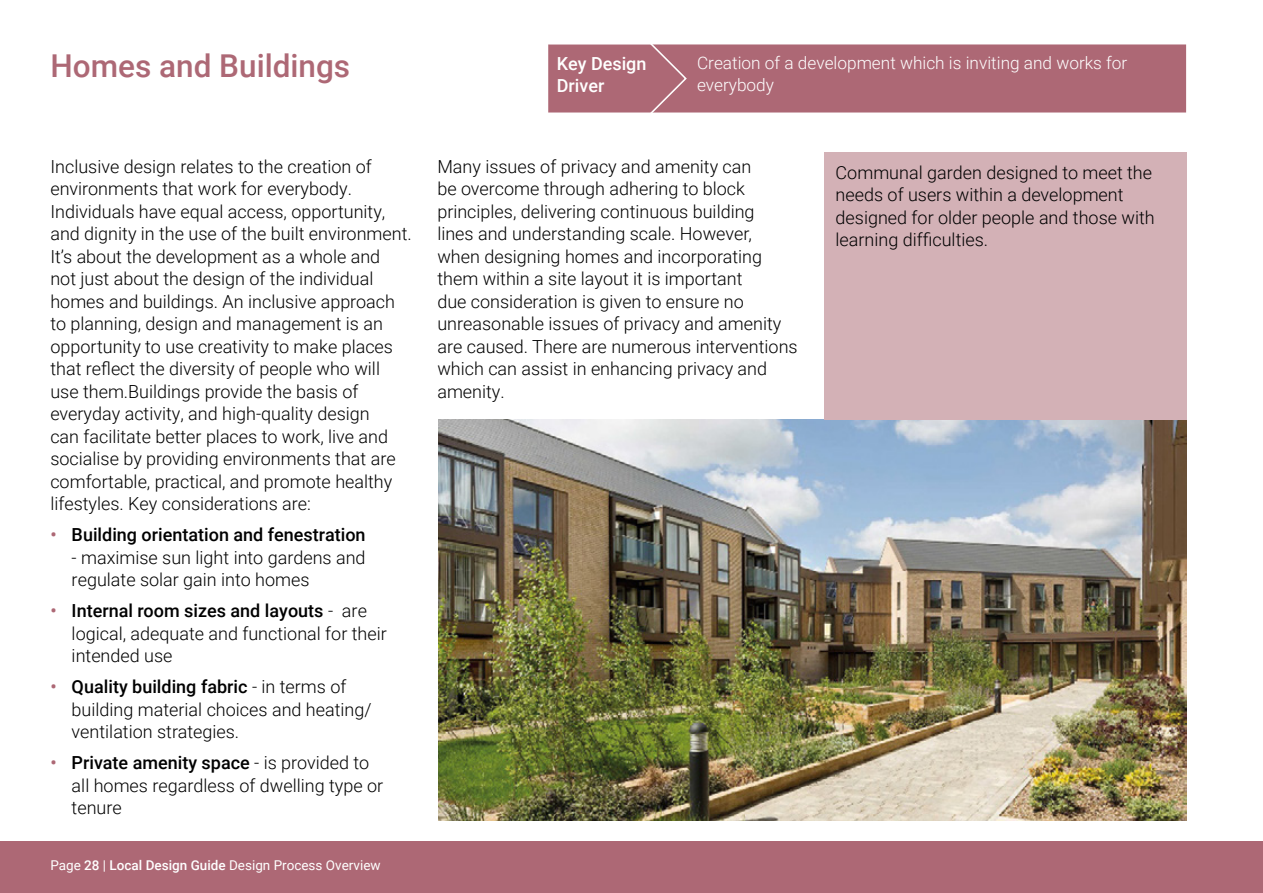
<style>
.page{position:relative;width:1263px;height:893px;background:#fff}
.page>*{position:absolute;margin:0;border:0;box-sizing:border-box;transform-origin:0 0}
.t1{font:500 31.5px "Roboto";color:#ad6875}
.t2{font:300 18px/22.5px "Roboto";color:#000}
.t3{font:500 18px "Roboto";color:#000}
.t4{font:500 18px/22.5px "Roboto";color:#fff}
.t5{font:300 17.25px/22.5px "Roboto";color:#fff}
.t6{font:13.5px "Roboto";color:#fff}
.s1{color:#ad6875}
.s2{font-weight:500;color:#ad6875}
.s3{font-weight:500}
</style>
<div class="page">
<div style="left:0;top:842px;width:1263px;height:51px;background:#ad6875"></div>
<img style="left:438px;top:420px;width:748px;height:401px">
<div style="left:548px;top:44px;width:638px;height:69px;background:#ad6875"></div>
<div style="left:824px;top:152px;width:362px;height:268px;background:#d3b1b6"></div>
<h1 class="t1" style="left:50px;top:44px;width:301px">Homes and Buildings</h1>
<p class="t4" style="left:557px;top:51px;width:91px">Key Design<br>Driver</p>
<p class="t5" style="left:697px;top:51px;width:432px">Creation of a development which is inviting and works for everybody</p>
<p class="t2" style="left:50px;top:155px;width:363px">Inclusive design relates to the creation of environments that work for everybody.<br>Individuals have equal access, opportunity, and dignity in the use of the built environment.<br>It’s about the development as a whole and<br>not just about the design of the individual homes and buildings. An inclusive approach to planning, design and management is an opportunity to use creativity to make places that reflect the diversity of people who will use them.Buildings provide the basis of everyday activity, and high-quality design<br>can facilitate better places to work, live and socialise by providing environments that are comfortable, practical, and promote healthy lifestyles. Key considerations are:</p>
<p class="t3" style="left:50px;top:522px;width:317px"><span class="s1">•</span> Building orientation and fenestration</p>
<p class="t2" style="left:72px;top:546px;width:295px">- maximise sun light into gardens and regulate solar gain into homes</p>
<p class="t2" style="left:72px;top:599px;width:317px;text-indent:-21px"><span class="s2">•</span> <span class="s3">Internal room sizes and layouts</span> - are logical, adequate and functional for their intended use</p>
<p class="t2" style="left:72px;top:675px;width:301px;text-indent:-21px"><span class="s2">•</span> <span class="s3">Quality building fabric</span> - in terms of building material choices and heating/ ventilation strategies.</p>
<p class="t2" style="left:72px;top:751px;width:313px;text-indent:-21px"><span class="s2">•</span> <span class="s3">Private amenity space</span> - is provided to all homes regardless of dwelling type or tenure</p>
<p class="t6" style="left:50px;top:856px;width:332px">Page <span class="s3">28</span> | <span class="s3">Local Design Guide</span> Design Process Overview</p>
<p class="t2" style="left:437px;top:155px;width:362px">Many issues of privacy and amenity can<br>be overcome through adhering to block principles, delivering continuous building<br>lines and understanding scale. However, when designing homes and incorporating them within a site layout it is important<br>due consideration is given to ensure no unreasonable issues of privacy and amenity are caused. There are numerous interventions which can assist in enhancing privacy and amenity.</p>
<p class="t2" style="left:836px;top:160px;width:321px">Communal garden designed to meet the needs of users within a development designed for older people and those with learning difficulties.</p>
</div>
